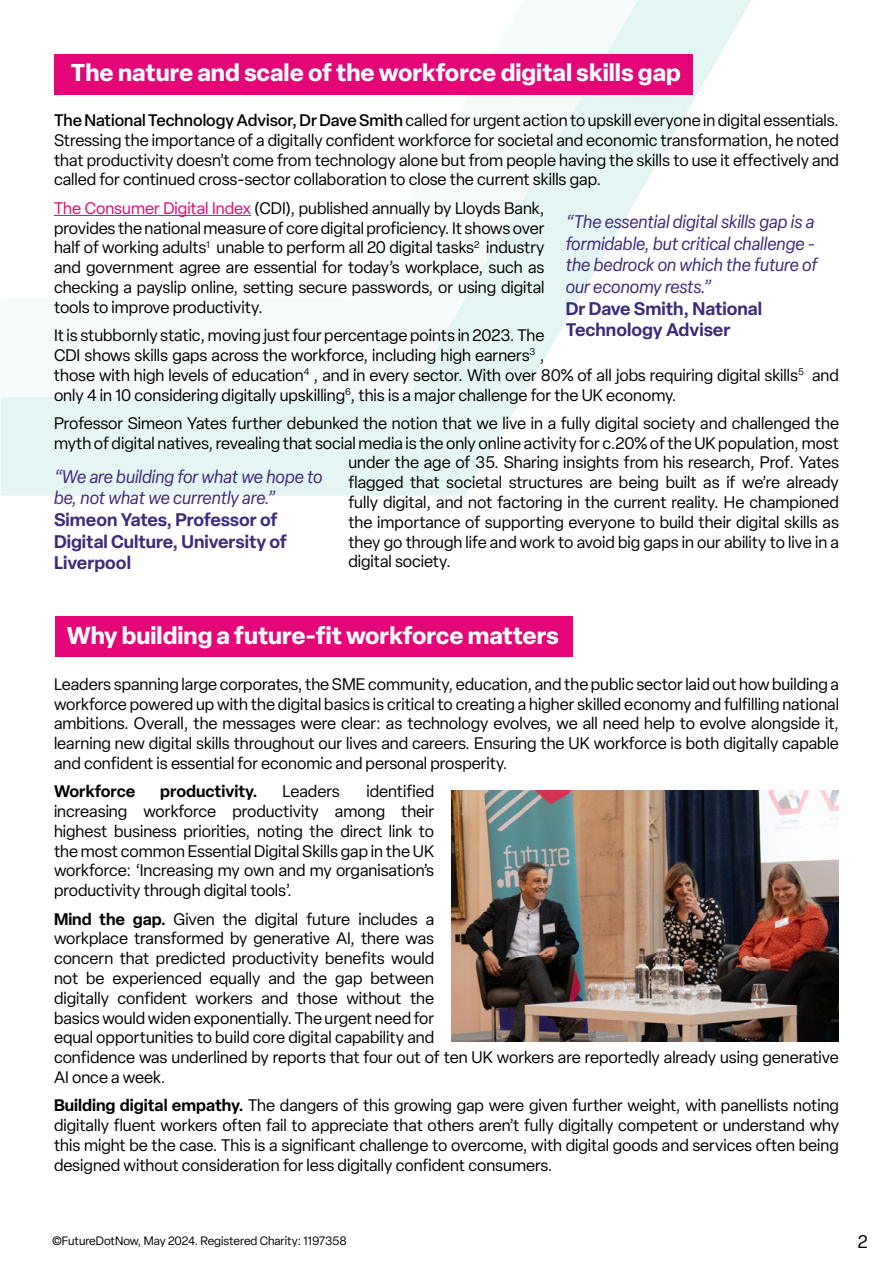
<style>
.page{position:relative;width:893px;height:1263px;background:#fff}
.page>*{position:absolute;margin:0;border:0;box-sizing:border-box;transform-origin:0 0}
.t1{font:700 24px "Elza";color:#fff}
.t2{font:italic 18px/21.6px "Elza";color:#3d2a7a}
.t3{font:600 18px/21.6px "Elza";color:#3d2a7a}
.t4{font:18px "Elza";color:#000}
.t5{font:16.5px/19.8px "Elza";color:#000;text-align:justify}
.t6{font:600 16.5px "Elza";color:#000}
.t7{font:12px "Elza";color:#000}
.s1{font-weight:500}
.s2{color:#e40579}
.s3{font-weight:600}
</style>
<div class="page">
<svg style="left:1px;top:0;width:750px;height:496px"></svg>
<svg style="left:1px;top:0;width:640px;height:397px"></svg>
<hr style="left:54px;top:215px;width:197px;height:1px;background:#e40579">
<div style="left:55px;top:54px;width:638px;height:40px;background:#e40579"></div>
<div style="left:55px;top:617px;width:518px;height:40px;background:#e40579"></div>
<img style="left:451px;top:791px;width:388px;height:251px">
<h1 class="t1" style="left:71px;top:56px;width:611px">The nature and scale of the workforce digital skills gap</h1>
<p class="t5" style="left:54px;top:110px;width:786px"><span class="s1">The National Technology Advisor, Dr Dave Smith</span> called for urgent action to upskill everyone in digital essentials.<br>Stressing the importance of a digitally confident workforce for societal and economic transformation, he noted that productivity doesn’t come from technology alone but from people having the skills to use it effectively and called for continued cross-sector collaboration to close the current skills gap.</p>
<p class="t5" style="left:54px;top:198px;width:492px"><span class="s2">The Consumer Digital Index</span> (CDI), published annually by Lloyds Bank, provides the national measure of core digital proficiency. It shows over half of working adults<sup>1</sup> unable to perform all 20 digital tasks<sup>2</sup> industry and government agree are essential for today’s workplace, such as checking a payslip online, setting secure passwords, or using digital tools to improve productivity.</p>
<p class="t5" style="left:54px;top:325px;width:786px;text-align:left">It is stubbornly static, moving just four percentage points in 2023. The<br>CDI shows skills gaps across the workforce, including high earners<sup>3</sup> ,<br>those with high levels of education<sup>4</sup> , and in every sector. With over 80% of all jobs requiring digital skills<sup>5</sup> and only 4 in 10 considering digitally upskilling<sup>6</sup>, this is a major challenge for the UK economy.</p>
<p class="t5" style="left:54px;top:413px;width:787px">Professor Simeon Yates further debunked the notion that we live in a fully digital society and challenged the</p>
<p class="t5" style="left:54px;top:433px;width:786px">myth of digital natives, revealing that social media is the only online activity for c.20% of the UK population, most</p>
<p class="t5" style="left:348px;top:453px;width:492px">under the age of 35. Sharing insights from his research, Prof. Yates</p>
<p class="t5" style="left:348px;top:472px;width:492px">flagged that societal structures are being built as if we’re already</p>
<p class="t5" style="left:348px;top:492px;width:492px">fully digital, and not factoring in the current reality. He championed</p>
<p class="t5" style="left:348px;top:512px;width:492px">the importance of supporting everyone to build their digital skills as</p>
<p class="t5" style="left:348px;top:532px;width:492px">they go through life and work to avoid big gaps in our ability to live in a</p>
<p class="t5" style="left:348px;top:552px;width:104px">digital society.</p>
<p class="t2" style="left:566px;top:211px;width:253px">“The essential digital skills gap is a formidable, but critical challenge - the bedrock on which the future of our economy rests.”</p>
<p class="t3" style="left:566px;top:297px;width:198px">Dr Dave Smith, National<br>Technology Adviser</p>
<p class="t2" style="left:54px;top:465px;width:270px">“We are building for what we hope to be, not what we currently are.”</p>
<p class="t3" style="left:54px;top:508px;width:235px">Simeon Yates, Professor of<br>Digital Culture, University of<br>Liverpool</p>
<h1 class="t1" style="left:67px;top:618px;width:494px">Why building a future-fit workforce matters</h1>
<p class="t5" style="left:54px;top:674px;width:786px">Leaders spanning large corporates, the SME community, education, and the public sector laid out how building a workforce powered up with the digital basics is critical to creating a higher skilled economy and fulfilling national ambitions. Overall, the messages were clear: as technology evolves, we all need help to evolve alongside it, learning new digital skills throughout our lives and careers. Ensuring the UK workforce is both digitally capable and confident is essential for economic and personal prosperity.</p>
<p class="t6" style="left:54px;top:780px;width:83px">Workforce</p>
<p class="t6" style="left:160px;top:780px;width:99px">productivity.</p>
<p class="t5" style="left:283px;top:781px;width:59px">Leaders</p>
<p class="t5" style="left:54px;top:781px;width:382px;text-indent:312px">identified increasing workforce productivity among their highest business priorities, noting the direct link to the most common Essential Digital Skills gap in the UK workforce: ‘Increasing my own and my organisation’s productivity through digital tools’.</p>
<p class="t5" style="left:54px;top:909px;width:786px;text-align:left"><span class="s3">Mind the gap.</span> Given the digital future includes a<br>workplace transformed by generative AI, there was<br>concern that predicted productivity benefits would<br>not be experienced equally and the gap between<br>digitally confident workers and those without the<br>basics would widen exponentially. The urgent need for<br>equal opportunities to build core digital capability and<br>confidence was underlined by reports that four out of ten UK workers are reportedly already using generative AI once a week.</p>
<p class="t5" style="left:54px;top:1095px;width:786px"><span class="s3">Building digital empathy.</span> The dangers of this growing gap were given further weight, with panellists noting digitally fluent workers often fail to appreciate that others aren’t fully digitally competent or understand why this might be the case. This is a significant challenge to overcome, with digital goods and services often being designed without consideration for less digitally confident consumers.</p>
<p class="t7" style="left:52px;top:1232px;width:296px">©FutureDotNow, May 2024. Registered Charity: 1197358</p>
<p class="t4" style="left:858px;top:1230px;width:12px">2</p>
</div>
